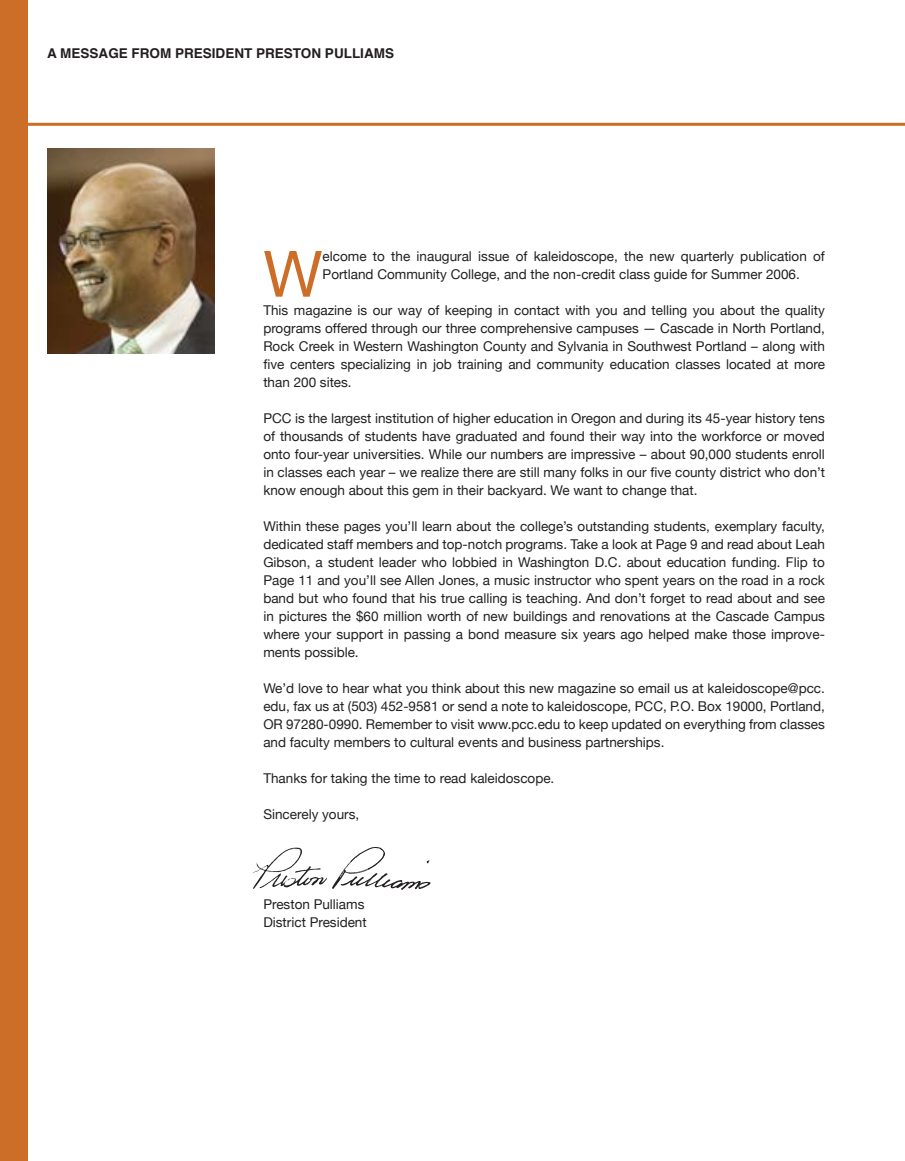
<style>
.page{position:relative;width:905px;height:1161px;background:#fff}
.page>*{position:absolute;margin:0;border:0;box-sizing:border-box;transform-origin:0 0}
.t1{font:63.9px "Helvetica Neue";color:#cc6d28}
.t2{font:13.5px/18px "Helvetica Neue";color:#231f20;text-align:justify}
.t3{font:700 13.5px "Helvetica";color:#231f20}
</style>
<div class="page">
<div style="left:0;top:0;width:27px;height:1161px;background:#cc6d28"></div>
<img style="left:47px;top:148px;width:168px;height:206px">
<hr style="left:9px;top:123px;width:895px;height:3px;background:#cc6d28">
<svg style="left:253px;top:847px;width:177px;height:43px"></svg>
<p class="t3" style="left:47px;top:41px;width:348px">A MESSAGE FROM PRESIDENT PRESTON PULLIAMS</p>
<h1 class="t1" style="left:263px;top:236px;width:61px">W</h1>
<p class="t2" style="left:322px;top:247px;width:504px">elcome to the inaugural issue of kaleidoscope, the new quarterly publication of<br>Portland Community College, and the non-credit class guide for Summer 2006.</p>
<p class="t2" style="left:263px;top:301px;width:563px">This magazine is our way of keeping in contact with you and telling you about the quality programs offered through our three comprehensive campuses — Cascade in North Portland, Rock Creek in Western Washington County and Sylvania in Southwest Portland – along with five centers specializing in job training and community education classes located at more than 200 sites.</p>
<p class="t2" style="left:263px;top:409px;width:563px">PCC is the largest institution of higher education in Oregon and during its 45-year history tens of thousands of students have graduated and found their way into the workforce or moved onto four-year universities. While our numbers are impressive – about 90,000 students enroll in classes each year – we realize there are still many folks in our five county district who don’t know enough about this gem in their backyard. We want to change that.</p>
<p class="t2" style="left:263px;top:517px;width:563px">Within these pages you’ll learn about the college’s outstanding students, exemplary faculty, dedicated staff members and top-notch programs. Take a look at Page 9 and read about Leah Gibson, a student leader who lobbied in Washington D.C. about education funding. Flip to Page 11 and you’ll see Allen Jones, a music instructor who spent years on the road in a rock band but who found that his true calling is teaching. And don’t forget to read about and see in pictures the $60 million worth of new buildings and renovations at the Cascade Campus where your support in passing a bond measure six years ago helped make those improve&shy;ments possible.</p>
<p class="t2" style="left:263px;top:679px;width:563px">We’d love to hear what you think about this new magazine so email us at kaleidoscope@pcc. edu, fax us at (503) 452-9581 or send a note to kaleidoscope, PCC, P.O. Box 19000, Portland, OR 97280-0990. Remember to visit www.pcc.edu to keep updated on everything from classes and faculty members to cultural events and business partnerships.</p>
<p class="t2" style="left:263px;top:769px;width:292px">Thanks for taking the time to read kaleidoscope.</p>
<p class="t2" style="left:263px;top:805px;width:97px">Sincerely yours,</p>
<p class="t2" style="left:263px;top:895px;width:105px">Preston Pulliams<br>District President</p>
</div>
